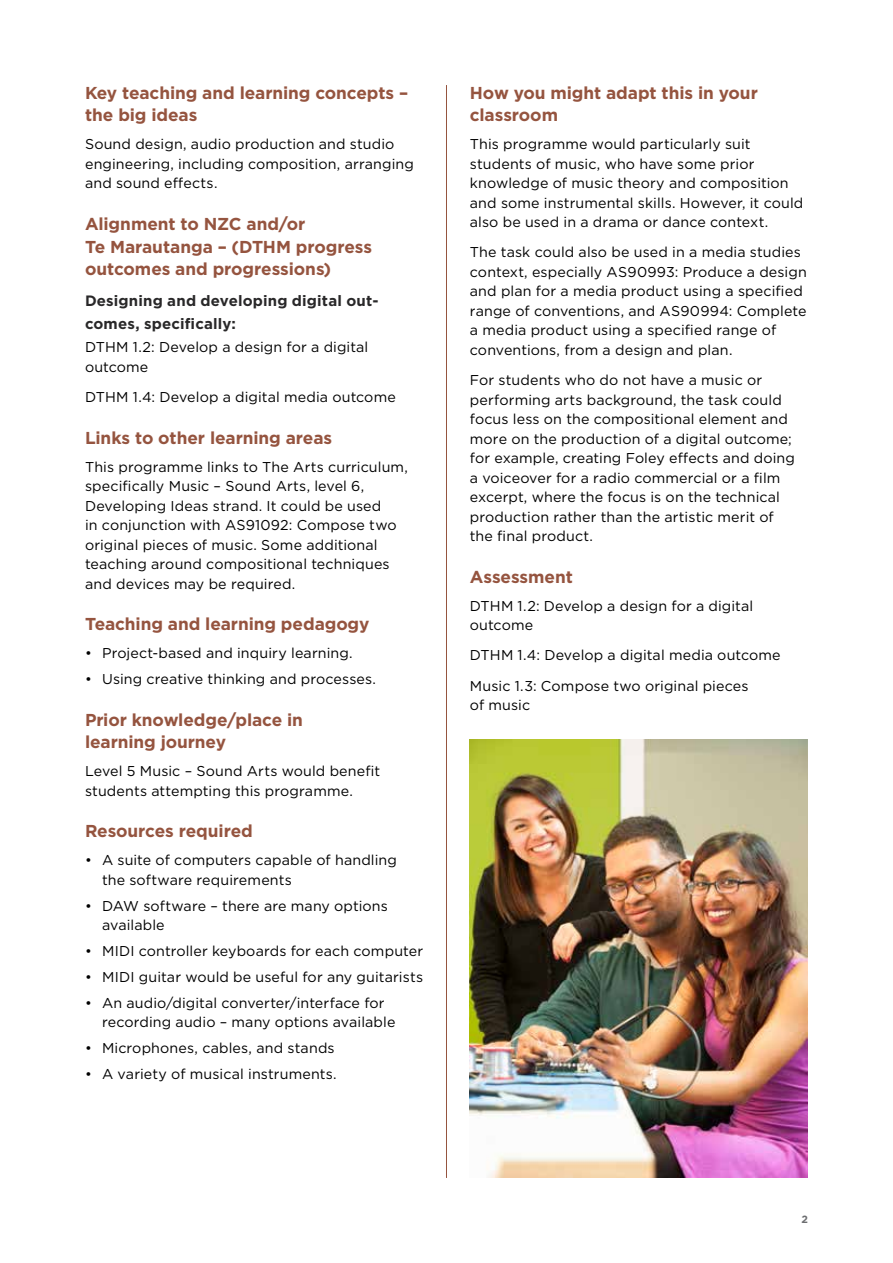
<style>
.page{position:relative;width:893px;height:1263px;background:#fff}
.page>*{position:absolute;margin:0;border:0;box-sizing:border-box;transform-origin:0 0}
.t1{font:700 17.25px/22.5px "Gotham";letter-spacing:-.005em;color:#95543f}
.t2{font:700 15px/22.5px "Gotham";letter-spacing:.01em;color:#292829}
.t3{font:14.25px/19.5px "Gotham";letter-spacing:.01em;color:#000}
.t4{font:700 10.5px "Gotham";color:#6d6e71}
</style>
<div class="page">
<hr style="left:446px;top:85px;width:1px;height:1093px;background:#95543f">
<img style="left:470px;top:740px;width:338px;height:438px">
<p class="t1" style="left:85px;top:81px;width:325px">Key teaching and learning concepts – the big ideas</p>
<p class="t3" style="left:85px;top:134px;width:330px">Sound design, audio production and studio engineering, including composition, arranging and sound effects.</p>
<p class="t1" style="left:85px;top:213px;width:289px">Alignment to NZC and/or<br>Te Marautanga – (DTHM progress outcomes and progressions)</p>
<p class="t2" style="left:85px;top:289px;width:295px">Designing and developing digital out&shy;comes, specifically:</p>
<p class="t3" style="left:85px;top:337px;width:285px">DTHM 1.2: Develop a design for a digital outcome</p>
<p class="t3" style="left:85px;top:387px;width:312px">DTHM 1.4: Develop a digital media outcome</p>
<p class="t1" style="left:85px;top:426px;width:249px">Links to other learning areas</p>
<p class="t3" style="left:85px;top:456px;width:324px">This programme links to The Arts curriculum, specifically Music – Sound Arts, level 6, Developing Ideas strand. It could be used<br>in conjunction with AS91092: Compose two original pieces of music. Some additional teaching around compositional techniques and devices may be required.</p>
<p class="t1" style="left:85px;top:613px;width:286px">Teaching and learning pedagogy</p>
<p class="t3" style="left:85px;top:643px;width:269px">• Project-based and inquiry learning.</p>
<p class="t3" style="left:85px;top:669px;width:292px">• Using creative thinking and processes.</p>
<p class="t1" style="left:85px;top:708px;width:219px">Prior knowledge/place in learning journey</p>
<p class="t3" style="left:85px;top:761px;width:297px">Level 5 Music – Sound Arts would benefit students attempting this programme.</p>
<p class="t1" style="left:85px;top:820px;width:169px">Resources required</p>
<p class="t3" style="left:102px;top:850px;width:296px;text-indent:-17px">• A suite of computers capable of handling the software requirements</p>
<p class="t3" style="left:102px;top:896px;width:287px;text-indent:-17px">• DAW software – there are many options available</p>
<p class="t3" style="left:85px;top:941px;width:340px">• MIDI controller keyboards for each computer</p>
<p class="t3" style="left:85px;top:967px;width:340px">• MIDI guitar would be useful for any guitarists</p>
<p class="t3" style="left:102px;top:993px;width:295px;text-indent:-17px">• An audio/digital converter/interface for recording audio – many options available</p>
<p class="t3" style="left:85px;top:1038px;width:251px">• Microphones, cables, and stands</p>
<p class="t3" style="left:85px;top:1064px;width:253px">• A variety of musical instruments.</p>
<p class="t1" style="left:470px;top:81px;width:289px">How you might adapt this in your classroom</p>
<p class="t3" style="left:470px;top:134px;width:335px">This programme would particularly suit students of music, who have some prior knowledge of music theory and composition and some instrumental skills. However, it could also be used in a drama or dance context.</p>
<p class="t3" style="left:470px;top:242px;width:338px">The task could also be used in a media studies context, especially AS90993: Produce a design and plan for a media product using a specified range of conventions, and AS90994: Complete a media product using a specified range of conventions, from a design and plan.</p>
<p class="t3" style="left:470px;top:370px;width:327px">For students who do not have a music or performing arts background, the task could focus less on the compositional element and more on the production of a digital outcome; for example, creating Foley effects and doing a voiceover for a radio commercial or a film excerpt, where the focus is on the technical production rather than the artistic merit of the final product.</p>
<p class="t1" style="left:470px;top:565px;width:105px">Assessment</p>
<p class="t3" style="left:470px;top:596px;width:285px">DTHM 1.2: Develop a design for a digital outcome</p>
<p class="t3" style="left:470px;top:640px;width:312px;line-height:30.2px">DTHM 1.4: Develop a digital media outcome<br>Music 1.3: Compose two original pieces</p>
<p class="t3" style="left:470px;top:695px;width:62px">of music</p>
<p class="t4" style="left:801px;top:1212px;width:8px">2</p>
</div>
